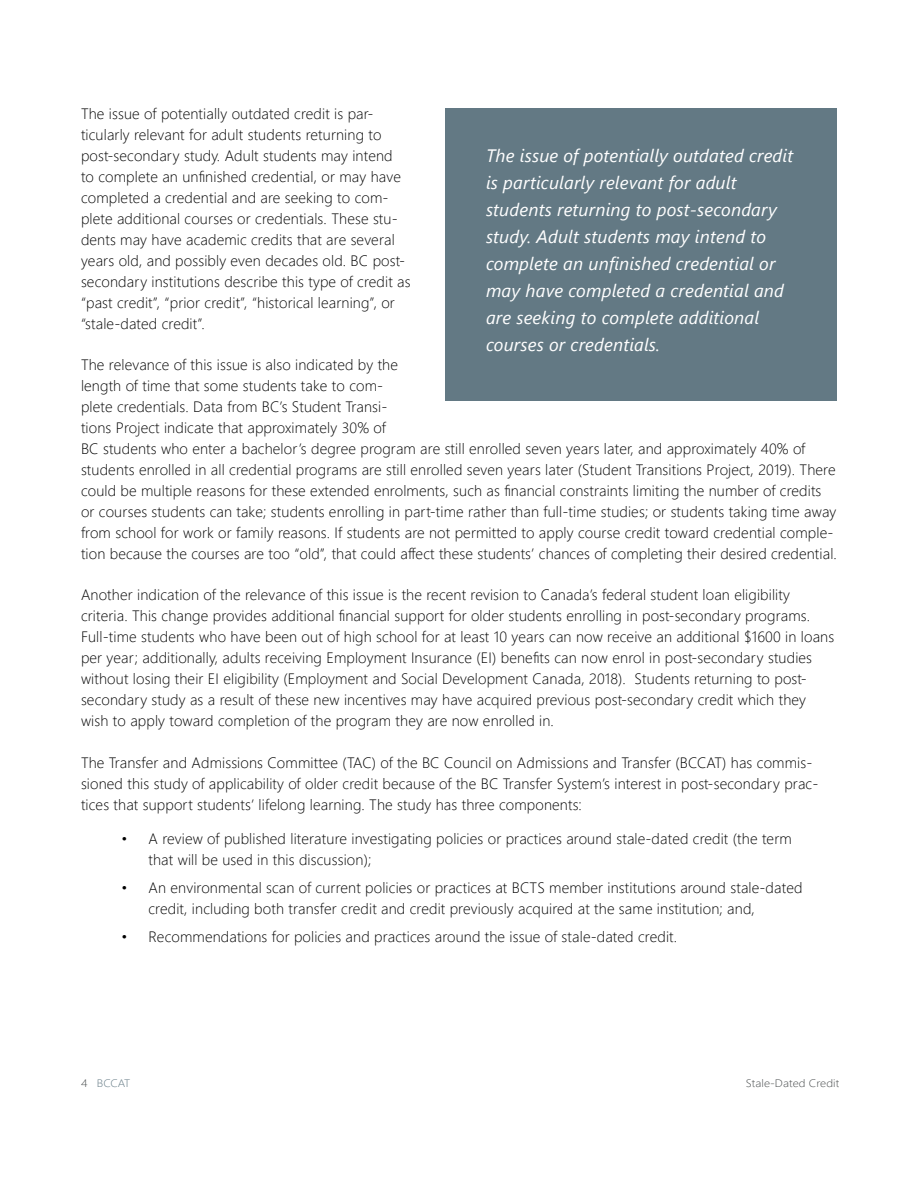
<style>
.page{position:relative;width:918px;height:1188px;background:#fff}
.page>*{position:absolute;margin:0;border:0;box-sizing:border-box;transform-origin:0 0}
.t1{font:italic 18px/27px "Segoe UI";letter-spacing:.01em;color:#fff}
.t2{font:300 15px/21px "Segoe UI";letter-spacing:.01em;color:#000}
.t3{font:300 10.8px "Segoe UI";letter-spacing:.005em;color:#45494a;scale:1.11 1}
.t4{font:300 10.8px "Segoe UI";letter-spacing:-.015em;color:#637984;scale:1.11 1}
.s1{color:#45494a}
</style>
<div class="page">
<div style="left:446px;top:108px;width:391px;height:293px;background:#637984"></div>
<p class="t2" style="left:81px;top:102px;width:331px">The issue of potentially outdated credit is par&shy;ticularly relevant for adult students returning to post-secondary study. Adult students may intend<br>to complete an unfinished credential, or may have completed a credential and are seeking to com&shy;plete additional courses or credentials. These stu&shy;dents may have academic credits that are several years old, and possibly even decades old. BC post&shy;secondary institutions describe this type of credit as “past credit”, “prior credit”, “historical learning”, or “stale-dated credit”.</p>
<p class="t2" style="left:81px;top:353px;width:757px">The relevance of this issue is also indicated by the<br>length of time that some students take to com-<br>plete credentials. Data from BC’s Student Transi-<br>tions Project indicate that approximately 30% of<br>BC students who enter a bachelor’s degree program are still enrolled seven years later, and approximately 40% of students enrolled in all credential programs are still enrolled seven years later (Student Transitions Project, 2019). There could be multiple reasons for these extended enrolments, such as financial constraints limiting the number of credits or courses students can take; students enrolling in part-time rather than full-time studies; or students taking time away from school for work or family reasons. If students are not permitted to apply course credit toward credential comple&shy;tion because the courses are too “old”, that could affect these students’ chances of completing their desired credential.</p>
<p class="t2" style="left:81px;top:583px;width:755px">Another indication of the relevance of this issue is the recent revision to Canada’s federal student loan eligibility criteria. This change provides additional financial support for older students enrolling in post-secondary programs.<br>Full-time students who have been out of high school for at least 10 years can now receive an additional $1600 in loans per year; additionally, adults receiving Employment Insurance (EI) benefits can now enrol in post-secondary studies without losing their EI eligibility (Employment and Social Development Canada, 2018). Students returning to post&shy;secondary study as a result of these new incentives may have acquired previous post-secondary credit which they wish to apply toward completion of the program they are now enrolled in.</p>
<p class="t2" style="left:81px;top:750px;width:739px">The Transfer and Admissions Committee (TAC) of the BC Council on Admissions and Transfer (BCCAT) has commis&shy;sioned this study of applicability of older credit because of the BC Transfer System’s interest in post-secondary prac&shy;tices that support students’ lifelong learning. The study has three components:</p>
<p class="t2" style="left:148px;top:827px;width:645px;text-indent:-27px">• A review of published literature investigating policies or practices around stale-dated credit (the term that will be used in this discussion);</p>
<p class="t2" style="left:148px;top:876px;width:656px;text-indent:-27px">• An environmental scan of current policies or practices at BCTS member institutions around stale-dated credit, including both transfer credit and credit previously acquired at the same institution; and,</p>
<p class="t2" style="left:122px;top:924px;width:557px">• Recommendations for policies and practices around the issue of stale-dated credit.</p>
<p class="t1" style="left:486px;top:140px;width:309px">The issue of potentially outdated credit is particularly relevant for adult students returning to post-secondary study. Adult students may intend to complete an unfinished credential or may have completed a credential and are seeking to complete additional courses or credentials.</p>
<p class="t4" style="left:81px;top:1073px;width:46px"><span class="s1">4</span> BCCAT</p>
<p class="t3" style="left:746px;top:1073px;width:86px">Stale-Dated Credit</p>
</div>
